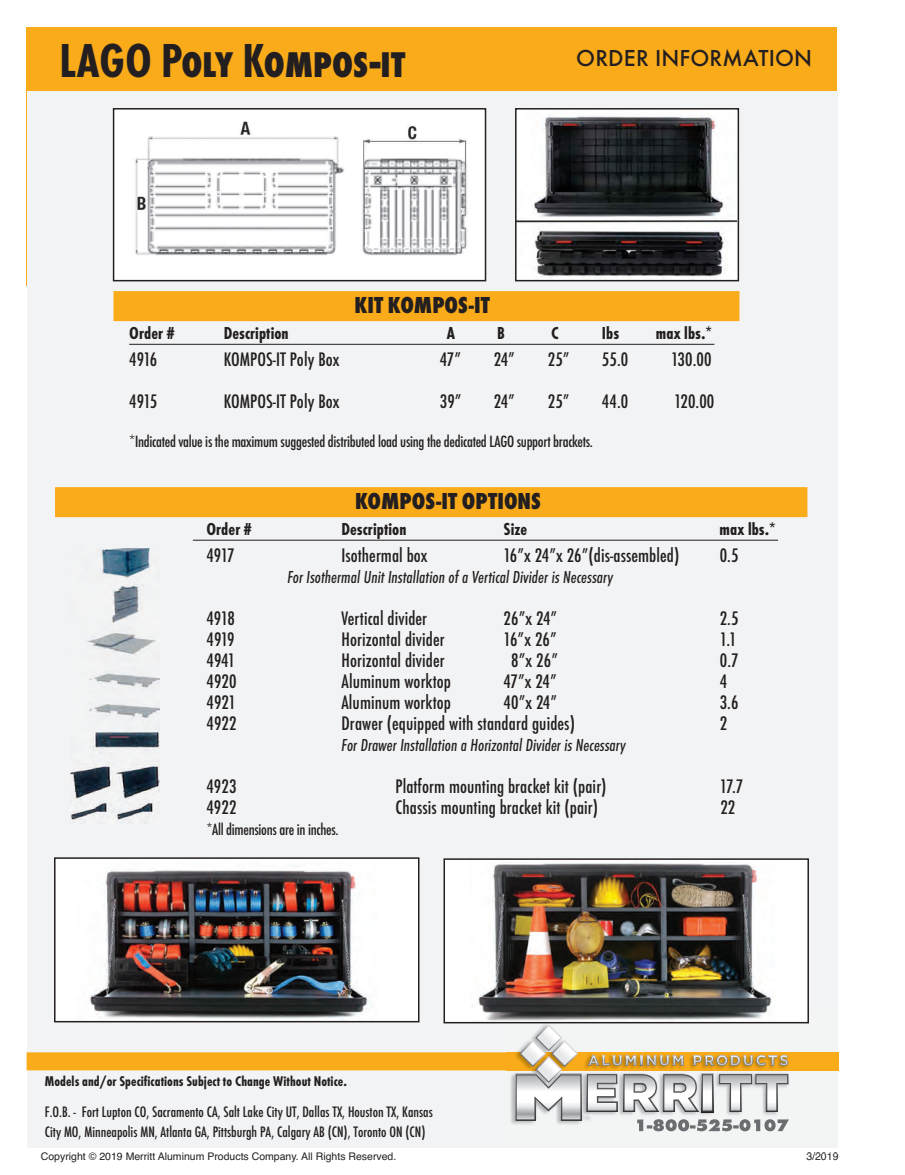
<style>
.page{position:relative;width:905px;height:1175px;background:#fff}
.page>*{position:absolute;margin:0;border:0;box-sizing:border-box;transform-origin:0 0}
.t1{font:700 expanded 37.2px "Futura Con";color:#231f20}
.t2{font:700 expanded 24px "Futura Con";color:#231f20}
.t3{font:500 24px "Futura";letter-spacing:.005em;color:#231f20}
.t4{font:500 condensed 18px "Futura";letter-spacing:.005em;color:#231f20}
.t5{font:italic 500 18px "Futura Con";letter-spacing:.005em;color:#231f20}
.t6{font:700 18px "Futura Con";letter-spacing:.005em;color:#231f20}
.t7{font:500 condensed 15px "Futura";letter-spacing:-.02em;color:#231f20}
.t8{font:700 14.7px "Futura Con";letter-spacing:.005em;color:#231f20}
.t9{font:500 condensed 13.95px/20.5px "Futura";color:#231f20}
.t10{font:10.5px "Helvetica";color:#231f20}
.s1{font-stretch:normal;font-size:49.5px}
.s2{font-size:49.5px}
</style>
<div class="page">
<div style="left:27px;top:27px;width:810px;height:258px;background:#faab1a"></div>
<div style="left:27px;top:91px;width:810px;height:970px;background:#f2f3f4"></div>
<div style="left:27px;top:1046px;width:810px;height:101px;background:#f2f3f4"></div>
<div style="left:27px;top:1052px;width:811px;height:18px;background:#faab1a"></div>
<div style="left:114px;top:109px;width:371px;height:172px;background:#fff"></div>
<img style="left:135px;top:121px;width:332px;height:135px">
<div style="left:113px;top:108px;width:373px;height:173px;border:2px solid #231f20"></div>
<img style="left:518px;top:111px;width:218px;height:167px">
<div style="left:515px;top:108px;width:224px;height:173px;border:2px solid #231f20"></div>
<img style="left:506px;top:1011px;width:332px;height:136px">
<img style="left:653px;top:1119px;width:136px;height:12px">
<img style="left:807px;top:1152px;width:30px;height:1px">
<svg style="left:515px;top:1024px;width:273px;height:96px"></svg>
<hr style="left:129px;top:344px;width:585px;height:1px;background:#231f20">
<div style="left:55px;top:487px;width:752px;height:30px;background:#faab1a"></div>
<hr style="left:193px;top:540px;width:585px;height:1px;background:#231f20">
<div style="left:113px;top:291px;width:626px;height:30px;background:#faab1a"></div>
<img style="left:71px;top:548px;width:88px;height:274px">
<div style="left:55px;top:858px;width:364px;height:163px;background:#fff"></div>
<img style="left:87px;top:868px;width:282px;height:151px">
<div style="left:54px;top:857px;width:365px;height:165px;border:2px solid #231f20"></div>
<div style="left:444px;top:859px;width:364px;height:163px;background:#fff"></div>
<img style="left:472px;top:862px;width:300px;height:158px">
<div style="left:443px;top:858px;width:366px;height:165px;border:2px solid #231f20"></div>
<h1 class="t1" style="left:60px;top:38px;width:347px"><span class="s1">LAGO P</span>OLY <span class="s1">K</span>OMPOS<span class="s2">-</span>IT</h1>
<h2 class="t3" style="left:576px;top:40px;width:237px">ORDER INFORMATION</h2>
<h2 class="t2" style="left:354px;top:288px;width:137px">KIT KOMPOS-IT</h2>
<p class="t6" style="left:129px;top:321px;width:47px">Order #</p>
<p class="t6" style="left:224px;top:321px;width:66px">Description</p>
<p class="t6" style="left:446px;top:321px;width:10px">A</p>
<p class="t6" style="left:497px;top:321px;width:9px">B</p>
<p class="t6" style="left:551px;top:321px;width:9px">C</p>
<p class="t6" style="left:602px;top:321px;width:19px">Ibs</p>
<p class="t6" style="left:656px;top:321px;width:58px">max lbs.*</p>
<p class="t4" style="left:129px;top:347px;width:30px">4916</p>
<p class="t4" style="left:224px;top:347px;width:117px">KOMPOS-IT Poly Box</p>
<p class="t4" style="left:440px;top:347px;width:23px">47”</p>
<p class="t4" style="left:494px;top:347px;width:23px">24”</p>
<p class="t4" style="left:548px;top:347px;width:23px">25”</p>
<p class="t4" style="left:602px;top:347px;width:28px">55.0</p>
<p class="t4" style="left:671px;top:347px;width:42px">130.00</p>
<p class="t4" style="left:129px;top:389px;width:30px">4915</p>
<p class="t4" style="left:224px;top:389px;width:117px">KOMPOS-IT Poly Box</p>
<p class="t4" style="left:440px;top:389px;width:23px">39”</p>
<p class="t4" style="left:494px;top:389px;width:23px">24”</p>
<p class="t4" style="left:548px;top:389px;width:23px">25”</p>
<p class="t4" style="left:602px;top:389px;width:28px">44.0</p>
<p class="t4" style="left:674px;top:389px;width:42px">120.00</p>
<p class="t7" style="left:129px;top:431px;width:465px">*Indicated value is the maximum suggested distributed load using the dedicated LAGO support brackets.</p>
<h2 class="t2" style="left:355px;top:484px;width:187px">KOMPOS-IT OPTIONS</h2>
<p class="t6" style="left:206px;top:517px;width:47px">Order #</p>
<p class="t6" style="left:341px;top:517px;width:66px">Description</p>
<p class="t6" style="left:503px;top:517px;width:25px">Size</p>
<p class="t6" style="left:719px;top:517px;width:58px">max lbs.*</p>
<p class="t4" style="left:206px;top:543px;width:30px">4917</p>
<p class="t4" style="left:341px;top:543px;width:88px">Isothermal box</p>
<p class="t4" style="left:503px;top:543px;width:177px">16”x 24”x 26”(dis-assembled)</p>
<p class="t4" style="left:719px;top:543px;width:20px">0.5</p>
<p class="t5" style="left:287px;top:565px;width:327px">For Isothermal Unit Installation of a Vertical Divider is Necessary</p>
<p class="t4" style="left:206px;top:606px;width:30px">4918</p>
<p class="t4" style="left:341px;top:606px;width:87px">Vertical divider</p>
<p class="t4" style="left:503px;top:606px;width:55px">26”x 24”</p>
<p class="t4" style="left:719px;top:606px;width:20px">2.5</p>
<p class="t4" style="left:206px;top:627px;width:30px">4919</p>
<p class="t4" style="left:341px;top:627px;width:104px">Horizontal divider</p>
<p class="t4" style="left:503px;top:627px;width:55px">16”x 26”</p>
<p class="t4" style="left:719px;top:627px;width:18px">1.1</p>
<p class="t4" style="left:206px;top:648px;width:30px">4941</p>
<p class="t4" style="left:341px;top:648px;width:104px">Horizontal divider</p>
<p class="t4" style="left:511px;top:648px;width:48px">8”x 26”</p>
<p class="t4" style="left:719px;top:648px;width:20px">0.7</p>
<p class="t4" style="left:206px;top:669px;width:32px">4920</p>
<p class="t4" style="left:341px;top:669px;width:111px">Aluminum worktop</p>
<p class="t4" style="left:503px;top:669px;width:54px">47”x 24”</p>
<p class="t4" style="left:719px;top:669px;width:9px">4</p>
<p class="t4" style="left:206px;top:690px;width:31px">4921</p>
<p class="t4" style="left:341px;top:690px;width:111px">Aluminum worktop</p>
<p class="t4" style="left:503px;top:690px;width:55px">40”x 24”</p>
<p class="t4" style="left:719px;top:690px;width:20px">3.6</p>
<p class="t4" style="left:206px;top:711px;width:32px">4922</p>
<p class="t4" style="left:341px;top:711px;width:235px">Drawer (equipped with standard guides)</p>
<p class="t4" style="left:719px;top:711px;width:9px">2</p>
<p class="t5" style="left:341px;top:733px;width:286px">For Drawer Installation a Horizontal Divider is Necessary</p>
<p class="t4" style="left:206px;top:774px;width:32px">4923</p>
<p class="t4" style="left:395px;top:774px;width:212px">Platform mounting bracket kit (pair)</p>
<p class="t4" style="left:719px;top:774px;width:25px">17.7</p>
<p class="t4" style="left:206px;top:795px;width:32px">4922</p>
<p class="t4" style="left:395px;top:795px;width:204px">Chassis mounting bracket kit (pair)</p>
<p class="t4" style="left:720px;top:795px;width:16px">22</p>
<p class="t7" style="left:206px;top:819px;width:134px">*All dimensions are in inches.</p>
<p class="t8" style="left:45px;top:1071px;width:304px">Models and/or Specifications Subject to Change Without Notice.</p>
<p class="t9" style="left:45px;top:1101px;width:389px">F.O.B. - Fort Lupton CO, Sacramento CA, Salt Lake City UT, Dallas TX, Houston TX, Kansas<br>City MO, Minneapolis MN, Atlanta GA, Pittsburgh PA, Calgary AB (CN), Toronto ON (CN)</p>
<p class="t10" style="left:41px;top:1147px;width:357px">Copyright © 2019 Merritt Aluminum Products Company. All Rights Reserved.</p>
<p class="t10" style="left:806px;top:1147px;width:34px">3 /2019</p>
</div>
